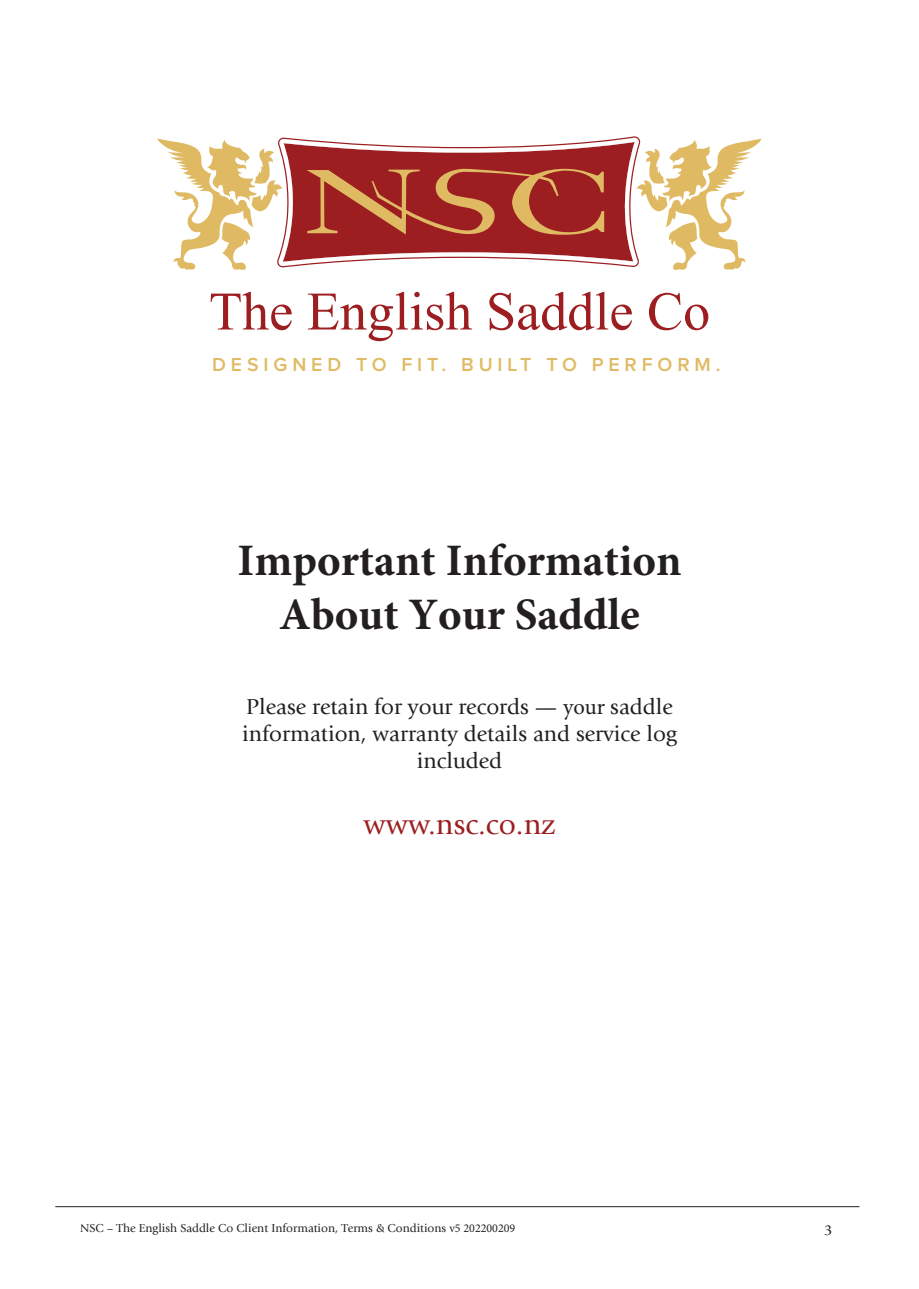
<style>
.page{position:relative;width:919px;height:1289px;background:#fff}
.page>*{position:absolute;margin:0;border:0;box-sizing:border-box;transform-origin:0 0}
.t1{font:700 45px/54.6px "Minion Pro";color:#231f20;text-align:center}
.t2{font:30px "Giovanni Std";color:#9c1e21}
.t3{font:22.5px/27px "Giovanni Std";color:#231f20;text-align:center}
.t4{font:600 19.5px "Proxima Nova";letter-spacing:.25em;color:#e0bb64}
.t5{font:15px "Giovanni Std";color:#231f20}
.t6{font:12px "Giovanni Std";color:#231f20}
.s1{font-family:"Minion Pro"}
</style>
<div class="page">
<hr style="left:55px;top:1206px;width:804px;height:1px;background:#231f20">
<svg style="left:210px;top:292px;width:498px;height:49px"></svg>
<svg style="left:157px;top:138px;width:605px;height:132px"></svg>
<p class="t4" style="left:212px;top:355px;width:510px">DESIGNED TO FIT. BUILT TO PERFORM.</p>
<h1 class="t1" style="left:237px;top:532px;width:445px">Important Information<br>About Your Saddle</h1>
<p class="t3" style="left:242px;top:693px;width:436px">Please retain for your records — <span class="s1">your</span> saddle information, warranty details and service log included</p>
<h2 class="t2" style="left:363px;top:807px;width:193px">www.nsc.co.nz</h2>
<p class="t6" style="left:80px;top:1221px;width:436px">NSC – The English Saddle Co Client Information, Terms &amp; Conditions <span class="s1">v5 202200209</span></p>
<p class="t5" style="left:824px;top:1221px;width:10px">3</p>
</div>
